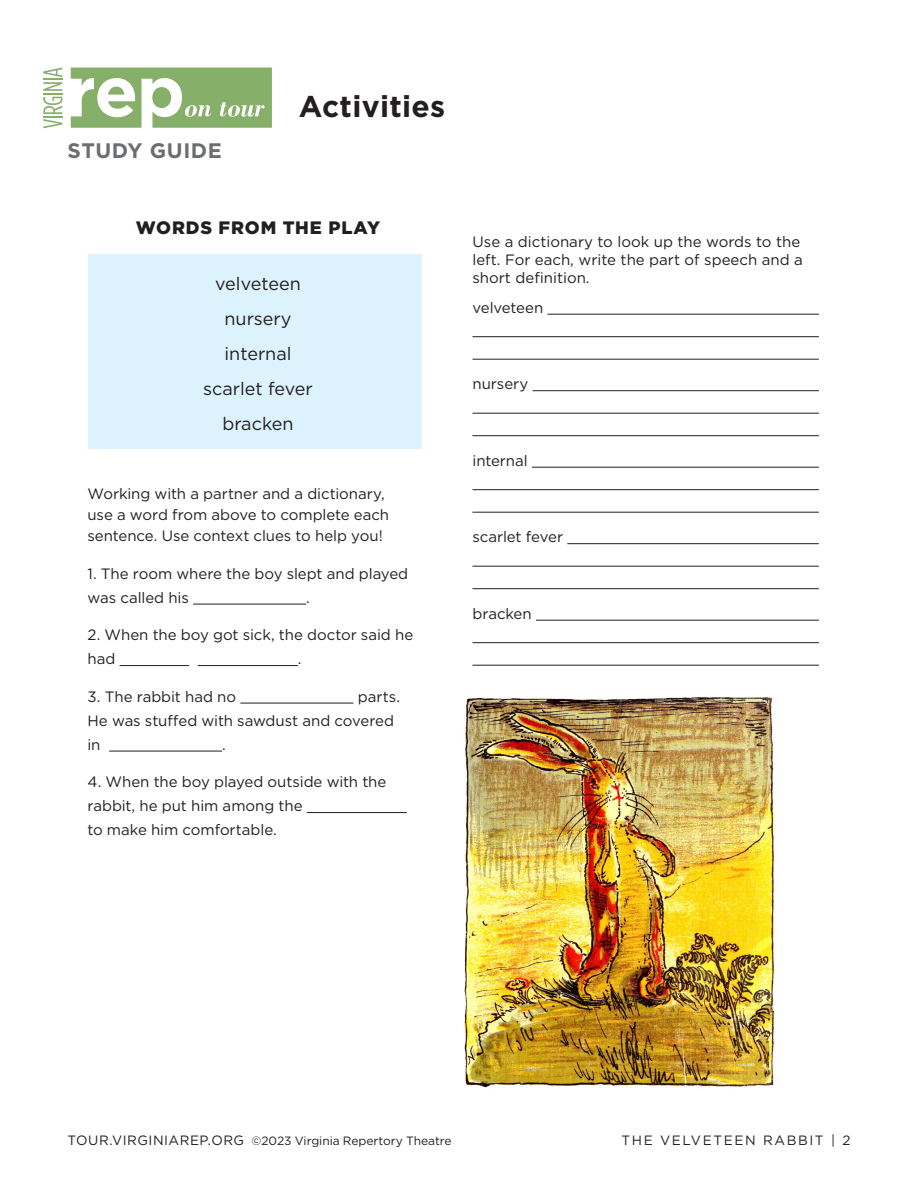
<style>
.page{position:relative;width:918px;height:1188px;background:#fff}
.page>*{position:absolute;margin:0;border:0;box-sizing:border-box;transform-origin:0 0}
.Text_Headline{font:700 30px "Gotham";letter-spacing:.01em;color:#231f20}
.t1{font:700 21px "Gotham";letter-spacing:.025em;color:#6c6d70}
.Text__Subhead{font:18px "Gotham";color:#231f20}
.Text__Subhead-2{font:900 18px "Gotham";letter-spacing:.045em;color:#231f20}
.Text__Basic_10pt{font:15px/24px "Gotham";color:#231f20}
.Text__Basic_11pt{font:15px "Gotham";letter-spacing:-.005em;color:#231f20}
.t2{font:13.5px "Gotham";letter-spacing:.12em;color:#231f20}
.t3{font:12px "Gotham";letter-spacing:-.005em;color:#231f20}
.s1{font-size:13.5px}
</style>
<div class="page">
<svg style="left:43px;top:68px;width:20px;height:60px"></svg>
<svg style="left:71px;top:68px;width:201px;height:60px"></svg>
<div style="left:89px;top:254px;width:333px;height:195px;background:#dcf2fc"></div>
<hr style="left:193px;top:604px;width:113px;height:1px;background:#231f20">
<hr style="left:120px;top:665px;width:69px;height:1px;background:#231f20">
<hr style="left:198px;top:665px;width:100px;height:1px;background:#231f20">
<hr style="left:240px;top:703px;width:113px;height:1px;background:#231f20">
<hr style="left:109px;top:751px;width:113px;height:1px;background:#231f20">
<hr style="left:307px;top:812px;width:100px;height:1px;background:#231f20">
<hr style="left:547px;top:314px;width:272px;height:1px;background:#231f20">
<hr style="left:472px;top:336px;width:347px;height:1px;background:#231f20">
<hr style="left:472px;top:359px;width:347px;height:1px;background:#231f20">
<hr style="left:533px;top:390px;width:286px;height:1px;background:#231f20">
<hr style="left:472px;top:413px;width:347px;height:1px;background:#231f20">
<hr style="left:472px;top:435px;width:347px;height:1px;background:#231f20">
<hr style="left:532px;top:467px;width:287px;height:1px;background:#231f20">
<hr style="left:472px;top:489px;width:347px;height:1px;background:#231f20">
<hr style="left:472px;top:512px;width:347px;height:1px;background:#231f20">
<hr style="left:567px;top:543px;width:252px;height:1px;background:#231f20">
<hr style="left:472px;top:566px;width:347px;height:1px;background:#231f20">
<hr style="left:472px;top:588px;width:347px;height:1px;background:#231f20">
<hr style="left:536px;top:620px;width:283px;height:1px;background:#231f20">
<hr style="left:472px;top:642px;width:347px;height:1px;background:#231f20">
<hr style="left:472px;top:665px;width:347px;height:1px;background:#231f20">
<img style="left:464px;top:697px;width:311px;height:391px">
<h2 class="t1" style="left:68px;top:137px;width:156px">STUDY GUIDE</h2>
<p class="Text_Headline" style="left:299px;top:86px;width:148px">Activities</p>
<p class="Text__Subhead-2" style="left:136px;top:216px;width:246px">WORDS FROM THE PLAY</p>
<p class="Text__Subhead" style="left:215px;top:272px;width:87px">velveteen</p>
<p class="Text__Subhead" style="left:225px;top:307px;width:69px">nursery</p>
<p class="Text__Subhead" style="left:225px;top:342px;width:69px">internal</p>
<p class="Text__Subhead" style="left:203px;top:377px;width:111px">scarlet fever</p>
<p class="Text__Subhead" style="left:223px;top:412px;width:73px">bracken</p>
<p class="Text__Basic_10pt" style="left:87px;top:483px;width:303px;line-height:21px">Working with a partner and a dictionary, use a word from above to complete each sentence. Use context clues to help you!</p>
<p class="Text__Basic_10pt" style="left:87px;top:561px;width:322px">1. The room where the boy slept and played was called his</p>
<p class="Text__Basic_10pt" style="left:306px;top:585px;width:5px">.</p>
<p class="Text__Basic_10pt" style="left:87px;top:622px;width:327px">2. When the boy got sick, the doctor said he had</p>
<p class="Text__Basic_10pt" style="left:298px;top:646px;width:5px">.</p>
<p class="Text__Basic_10pt" style="left:87px;top:684px;width:150px">3. The rabbit had no</p>
<p class="Text__Basic_10pt" style="left:87px;top:684px;width:314px;text-indent:270px">parts.<br>He was stuffed with sawdust and covered in</p>
<p class="Text__Basic_10pt" style="left:222px;top:732px;width:5px">.</p>
<p class="Text__Basic_10pt" style="left:87px;top:769px;width:300px">4. When the boy played outside with the rabbit, he put him among the<br>to make him comfortable.</p>
<p class="Text__Basic_10pt" style="left:472px;top:233px;width:332px;line-height:18px">Use a dictionary to look up the words to the left. For each, write the part of speech and a short definition.</p>
<p class="Text__Basic_11pt" style="left:472px;top:298px;width:72px">velveteen</p>
<p class="Text__Basic_11pt" style="left:472px;top:374px;width:57px">nursery</p>
<p class="Text__Basic_11pt" style="left:472px;top:451px;width:57px">internal</p>
<p class="Text__Basic_11pt" style="left:472px;top:527px;width:92px">scarlet fever</p>
<p class="Text__Basic_11pt" style="left:472px;top:604px;width:61px">bracken</p>
<p class="t3" style="left:68px;top:1133px;width:386px"><span class="s1">TOUR.VIRGINIAREP.ORG</span> ©2023 Virginia Repertory Theatre</p>
<p class="t2" style="left:622px;top:1131px;width:230px">THE VELVETEEN RABBIT | 2</p>
</div>
